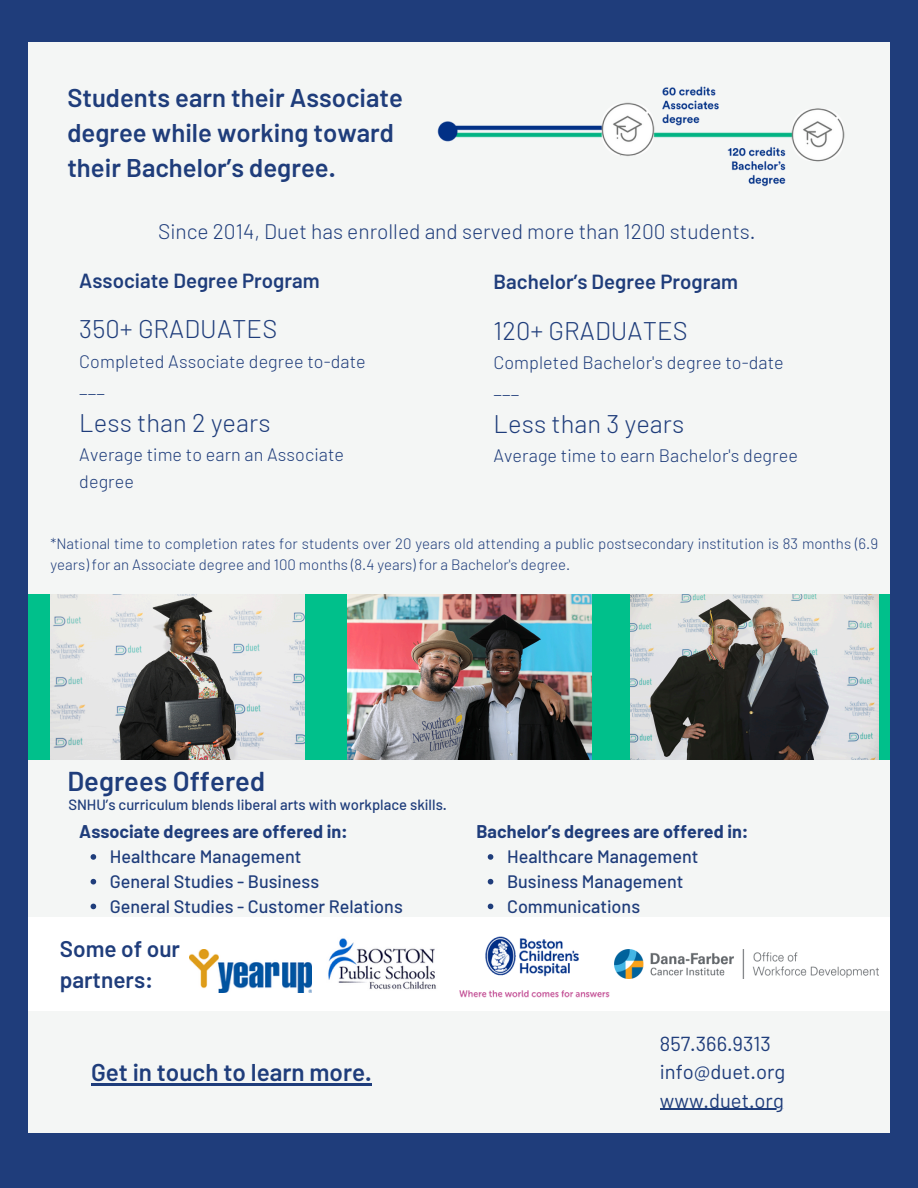
<style>
.page{position:relative;width:918px;height:1188px;background:#1f3d7b}
.page>*{position:absolute;margin:0;border:0;box-sizing:border-box;transform-origin:0 0}
.t1{font:600 27.3px "Barlow";color:#1f3d7b}
.t2{font:600 25.65px/34.8px "Barlow";color:#1f3d7b}
.t3{font:300 25.5px "Barlow";letter-spacing:.005em;color:#1f3d7b}
.t4{font:600 24.15px "Barlow";color:#1f3d7b}
.t5{font:600 22.65px/31.2px "Barlow";color:#1f3d7b}
.t6{font:300 21px "Barlow";color:#1f3d7b}
.t7{font:600 20.4px/28.2px "Barlow";color:#1f3d7b}
.t8{font:20.25px/28.2px "Barlow";color:#1f3d7b}
.t9{font:300 18px/27px "Barlow";letter-spacing:.005em;color:#1f3d7b}
.t10{font:500 18px "Barlow";color:#1f3d7b}
.t11{font:700 18px "Barlow";color:#1f3d7b}
.t12{font:300 15px/20.2px "Barlow";color:#1f3d7b}
.t13{font:500 14.85px "Barlow";color:#1f3d7b}
</style>
<div class="page">
<div style="left:28px;top:42px;width:862px;height:876px;background:#f4f6f5"></div>
<img style="left:437px;top:86px;width:408px;height:101px">
<div style="left:28px;top:1000px;width:862px;height:133px;background:#f4f6f5"></div>
<div style="left:28px;top:918px;width:862px;height:93px;background:#fff"></div>
<div style="left:28px;top:594px;width:862px;height:165px;background:#00c08b"></div>
<img style="left:51px;top:594px;width:254px;height:165px">
<img style="left:347px;top:594px;width:244px;height:165px">
<img style="left:631px;top:594px;width:247px;height:165px">
<img style="left:328px;top:938px;width:108px;height:52px">
<img style="left:459px;top:937px;width:151px;height:61px">
<img style="left:614px;top:949px;width:265px;height:30px">
<hr style="left:91px;top:1083px;width:281px;height:3px;background:#1f3d7b">
<hr style="left:660px;top:1109px;width:124px;height:1px;background:#1f3d7b">
<svg style="left:488px;top:854px;width:5px;height:6px"></svg>
<svg style="left:488px;top:879px;width:5px;height:5px"></svg>
<svg style="left:488px;top:904px;width:5px;height:5px"></svg>
<svg style="left:91px;top:854px;width:5px;height:6px"></svg>
<svg style="left:91px;top:879px;width:5px;height:5px"></svg>
<svg style="left:91px;top:904px;width:5px;height:5px"></svg>
<img style="left:189px;top:950px;width:123px;height:42px">
<p class="t2" style="left:67px;top:80px;width:337px">Students earn their Associate degree while working toward their Bachelor’s degree.</p>
<p class="t6" style="left:158px;top:218px;width:599px">Since 2014, Duet has enrolled and served more than 1200 students.</p>
<p class="t7" style="left:79px;top:266px;width:242px">Associate Degree Program</p>
<p class="t3" style="left:79px;top:313px;width:199px">350+ GRADUATES</p>
<p class="t9" style="left:79px;top:347px;width:288px">Completed Associate degree to-date ___</p>
<p class="t3" style="left:79px;top:406px;width:193px">Less than 2 years</p>
<p class="t9" style="left:79px;top:440px;width:266px">Average time to earn an Associate degree</p>
<p class="t7" style="left:494px;top:267px;width:246px">Bachelor’s Degree Program</p>
<h5 class="t3" style="left:494px;top:314px;width:196px">120+ GRADUATES</h5>
<h5 class="t9" style="left:494px;top:348px;width:292px">Completed Bachelor's degree to-date ___</h5>
<h5 class="t3" style="left:494px;top:408px;width:192px">Less than 3 years</h5>
<h5 class="t9" style="left:494px;top:442px;width:306px">Average time to earn Bachelor's degree</h5>
<p class="t12" style="left:51px;top:533px;width:829px">*National time to completion rates for students over 20 years old attending a public postsecondary institution is 83 months (6.9 years) for an Associate degree and 100 months (8.4 years) for a Bachelor's degree.</p>
<p class="t1" style="left:67px;top:763px;width:199px">Degrees Offered</p>
<p class="t13" style="left:68px;top:795px;width:380px">SNHU’s curriculum blends liberal arts with workplace skills.</p>
<h2 class="t11" style="left:79px;top:820px;width:270px">Associate degrees are offered in:</h2>
<h3 class="t10" style="left:110px;top:845px;width:193px">Healthcare Management</h3>
<h2 class="t10" style="left:110px;top:870px;width:211px">General Studies - Business</h2>
<h4 class="t10" style="left:110px;top:895px;width:294px">General Studies - Customer Relations</h4>
<h5 class="t5" style="left:60px;top:932px;width:122px">Some of our partners:</h5>
<h4 class="t7" style="left:67px;top:942px;width:110px">Some of our partners:</h4>
<p class="t4" style="left:91px;top:1057px;width:282px">Get in touch to learn more.</p>
<p class="t11" style="left:476px;top:820px;width:273px">Bachelor’s degrees are offered in:</p>
<p class="t10" style="left:507px;top:845px;width:193px">Healthcare Management</p>
<p class="t10" style="left:507px;top:870px;width:178px">Business Management</p>
<p class="t10" style="left:507px;top:895px;width:135px">Communications</p>
<p class="t8" style="left:660px;top:1029px;width:127px">857.366.9313 info@duet.org</p>
<h1 class="t8" style="left:660px;top:1085px;width:125px">www.duet.org</h1>
</div>
